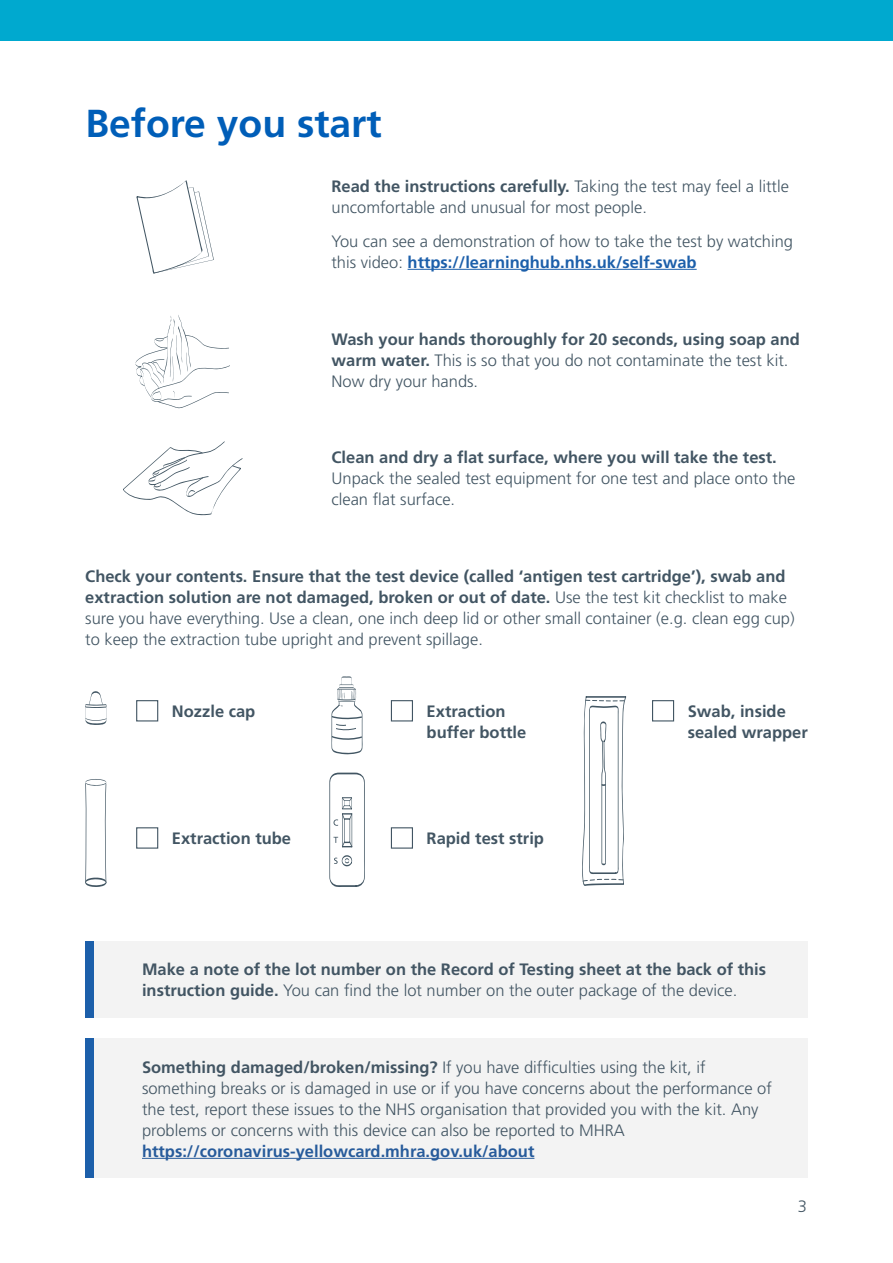
<style>
.page{position:relative;width:893px;height:1263px;background:#fff}
.page>*{position:absolute;margin:0;border:0;box-sizing:border-box;transform-origin:0 0}
.t1{font:700 39px "Frutiger";color:#005eb8}
.t2{font:300 16.5px/21px "Frutiger";color:#425563}
.t3{font:700 16.5px/21px "Frutiger";color:#425563}
.t4{font:700 16.5px "Frutiger";color:#275b9b}
.s1{font-weight:700}
.s2{font-weight:700;color:#1c5faa}
.s3{font-weight:300}
</style>
<div class="page">
<hr style="left:408px;top:269px;width:289px;height:1px;background:#1c5faa">
<svg style="left:135px;top:315px;width:95px;height:93px"></svg>
<svg style="left:136px;top:180px;width:78px;height:94px"></svg>
<svg style="left:123px;top:441px;width:120px;height:74px"></svg>
<svg style="left:582px;top:696px;width:44px;height:190px"></svg>
<svg style="left:85px;top:779px;width:21px;height:108px"></svg>
<svg style="left:331px;top:676px;width:32px;height:78px"></svg>
<svg style="left:85px;top:691px;width:22px;height:34px"></svg>
<svg style="left:329px;top:773px;width:36px;height:114px"></svg>
<div style="left:652px;top:700px;width:22px;height:21px;border:1px solid #425563"></div>
<div style="left:136px;top:700px;width:22px;height:21px;border:1px solid #425563"></div>
<div style="left:391px;top:700px;width:22px;height:21px;border:1px solid #425563"></div>
<div style="left:391px;top:827px;width:22px;height:22px;border:1px solid #425563"></div>
<div style="left:136px;top:827px;width:22px;height:22px;border:1px solid #425563"></div>
<div style="left:0;top:0;width:893px;height:40px;background:#00a9cf"></div>
<div style="left:85px;top:941px;width:723px;height:76px;background:#f3f3f3"></div>
<div style="left:85px;top:1038px;width:723px;height:140px;background:#f3f3f3"></div>
<hr style="left:142px;top:1158px;width:392px;height:1px;background:#275b9b">
<div style="left:85px;top:941px;width:9px;height:76px;background:#1c5faa"></div>
<div style="left:85px;top:1038px;width:9px;height:140px;background:#1c5faa"></div>
<h1 class="t1" style="left:85px;top:100px;width:298px">Before you start</h1>
<p class="t2" style="left:331px;top:176px;width:459px"><span class="s1">Read the instructions carefully.</span> Taking the test may feel a little uncomfortable and unusual for most people.</p>
<p class="t2" style="left:331px;top:231px;width:463px">You can see a demonstration of how to take the test by watching this video: <span class="s2">https://learninghub.nhs.uk/self-swab</span></p>
<p class="t3" style="left:331px;top:328px;width:470px">Wash your hands thoroughly for 20 seconds, using soap and warm water. <span class="s3">This is so that you do not contaminate the test kit.<br>Now dry your hands.</span></p>
<p class="t3" style="left:331px;top:446px;width:447px">Clean and dry a flat surface, where you will take the test.</p>
<p class="t2" style="left:331px;top:468px;width:465px">Unpack the sealed test equipment for one test and place onto the clean flat surface.</p>
<p class="t2" style="left:85px;top:566px;width:711px"><span class="s1">Check your contents. Ensure that the test device (called ‘antigen test cartridge’), swab and extraction solution are not damaged, broken or out of date.</span> Use the test kit checklist to make sure you have everything. Use a clean, one inch deep lid or other small container (e.g. clean egg cup) to keep the extraction tube upright and prevent spillage.</p>
<p class="t3" style="left:172px;top:701px;width:85px">Nozzle cap</p>
<p class="t3" style="left:427px;top:701px;width:101px">Extraction buffer bottle</p>
<p class="t3" style="left:172px;top:828px;width:121px">Extraction tube</p>
<p class="t3" style="left:427px;top:828px;width:119px">Rapid test strip</p>
<p class="t3" style="left:688px;top:701px;width:122px">Swab, inside sealed wrapper</p>
<p class="t3" style="left:142px;top:959px;width:626px">Make a note of the lot number on the Record of Testing sheet at the back of this instruction guide. <span class="s3">You can find the lot number on the outer package of the device.</span></p>
<p class="t2" style="left:142px;top:1057px;width:631px"><span class="s1">Something damaged/broken/missing?</span> If you have difficulties using the kit, if something breaks or is damaged in use or if you have concerns about the performance of the test, report these issues to the NHS organisation that provided you with the kit. Any problems or concerns with this device can also be reported to MHRA</p>
<p class="t4" style="left:142px;top:1141px;width:394px">https://coronavirus-yellowcard.mhra.gov.uk/about</p>
<p class="t2" style="left:798px;top:1195px;width:11px">3</p>
</div>
